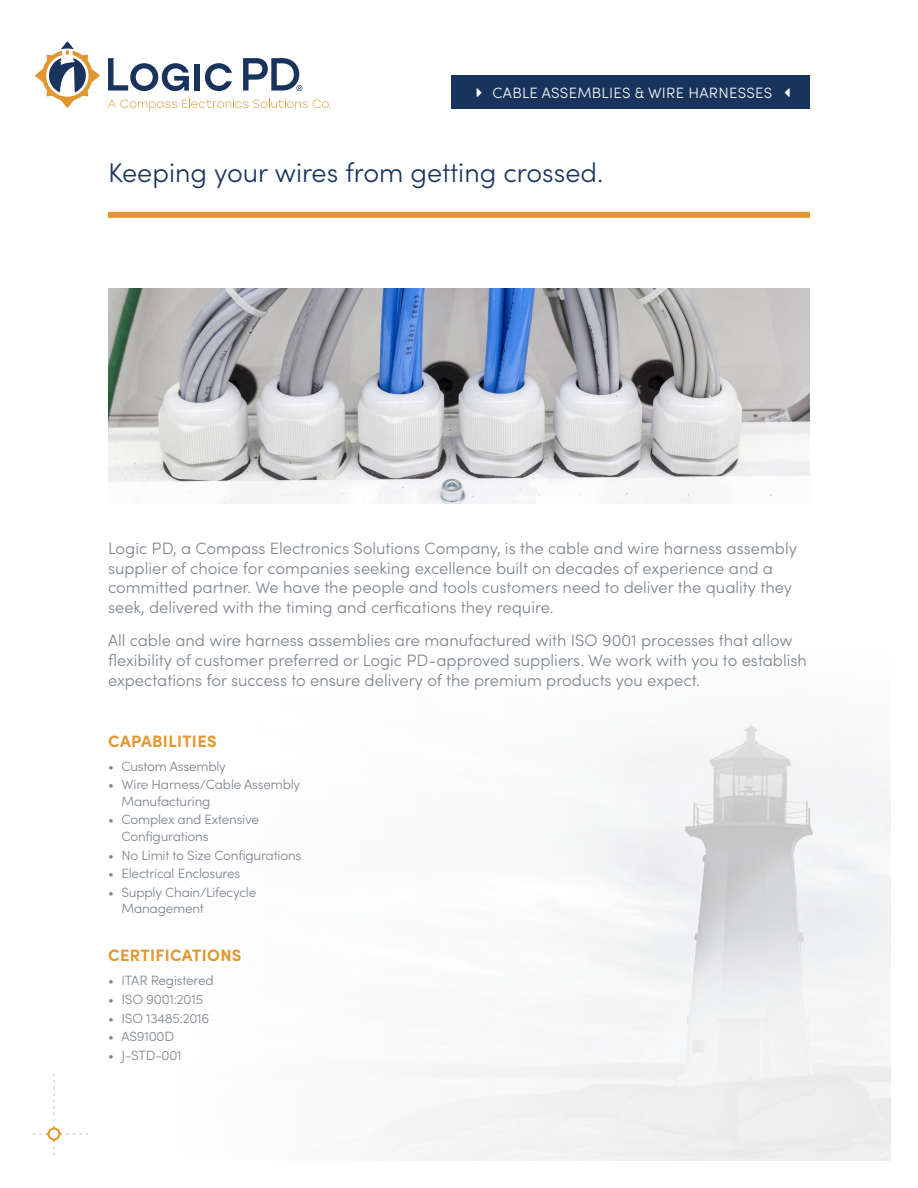
<style>
.page{position:relative;width:918px;height:1188px;background:#fff}
.page>*{position:absolute;margin:0;border:0;box-sizing:border-box;transform-origin:0 0}
.Data_Sheet_Title_-_1{font:300 27px "Sofia Pro";color:#18345d}
.Body_Copy__Large{font:300 16.5px/19.5px "Sofia Pro";color:#7d848c}
.Front_Page_Body_-_11{font:300 16.5px/19.8px "Sofia Pro";color:#7d848c}
.Front_Page_-_Section{font:700 16.5px "Sofia Pro";letter-spacing:.02em;color:#e2962f}
.Document_Type_-_10pt{font:300 15px "Sofia Pro";letter-spacing:.02em;color:#fff}
.t1{font:300 13.5px/16.5px "Sofia Pro";letter-spacing:-.015em;color:#7d848c}
</style>
<div class="page">
<svg style="left:681px;top:675px;width:210px;height:260px;fill:#f3f4f5"></svg>
<svg style="left:35px;top:41px;width:65px;height:67px"></svg>
<svg style="left:108px;top:58px;width:81px;height:33px"></svg>
<div style="left:195px;top:64px;width:5px;height:27px;background:#18345d"></div>
<svg style="left:205px;top:63px;width:27px;height:28px"></svg>
<svg style="left:243px;top:58px;width:59px;height:33px"></svg>
<svg style="left:108px;top:99px;width:222px;height:12px"></svg>
<svg style="left:32px;top:1074px;width:57px;height:82px"></svg>
<div style="left:452px;top:75px;width:358px;height:34px;background:#18345d"></div>
<div style="left:108px;top:212px;width:702px;height:6px;background:#e2962f"></div>
<img style="left:108px;top:288px;width:702px;height:216px">
<p class="Document_Type_-_10pt" style="left:492px;top:82px;width:282px">CABLE ASSEMBLIES &amp; WIRE HARNESSES</p>
<p class="Data_Sheet_Title_-_1" style="left:108px;top:153px;width:497px">Keeping your wires from getting crossed.</p>
<p class="Body_Copy__Large" style="left:108px;top:538px;width:691px">Logic PD, a Compass Electronics Solutions Company, is the cable and wire harness assembly supplier of choice for companies seeking excellence built on decades of experience and a committed partner. We have the people and tools customers need to deliver the quality they seek, delivered with the timing and cerfications they require.</p>
<p class="Front_Page_Body_-_11" style="left:108px;top:630px;width:700px">All cable and wire harness assemblies are manufactured with ISO 9001 processes that allow flexibility of customer preferred or Logic PD-approved suppliers. We work with you to establish expectations for success to ensure delivery of the premium products you expect.</p>
<p class="Front_Page_-_Section" style="left:108px;top:728px;width:110px">CAPABILITIES</p>
<p class="t1" style="left:108px;top:757px;width:119px">• Custom Assembly</p>
<p class="t1" style="left:122px;top:776px;width:180px;text-indent:-14px">• Wire Harness/Cable Assembly<br>Manufacturing</p>
<p class="t1" style="left:122px;top:811px;width:139px;text-indent:-14px">• Complex and Extensive<br>Configurations</p>
<p class="t1" style="left:108px;top:846px;width:195px">• No Limit to Size Configurations</p>
<p class="t1" style="left:108px;top:865px;width:134px">• Electrical Enclosures</p>
<p class="t1" style="left:122px;top:883px;width:136px;text-indent:-14px">• Supply Chain/Lifecycle<br>Management</p>
<p class="Front_Page_-_Section" style="left:108px;top:943px;width:135px">CERTIFICATIONS</p>
<p class="t1" style="left:108px;top:972px;width:107px">• ITAR Registered</p>
<p class="t1" style="left:108px;top:990px;width:97px">• ISO 9001:2015</p>
<p class="t1" style="left:108px;top:1009px;width:103px">• ISO 13485:2016</p>
<p class="t1" style="left:108px;top:1028px;width:68px">• AS9100D</p>
<p class="t1" style="left:108px;top:1046px;width:75px">• J-STD-001</p>
</div>
